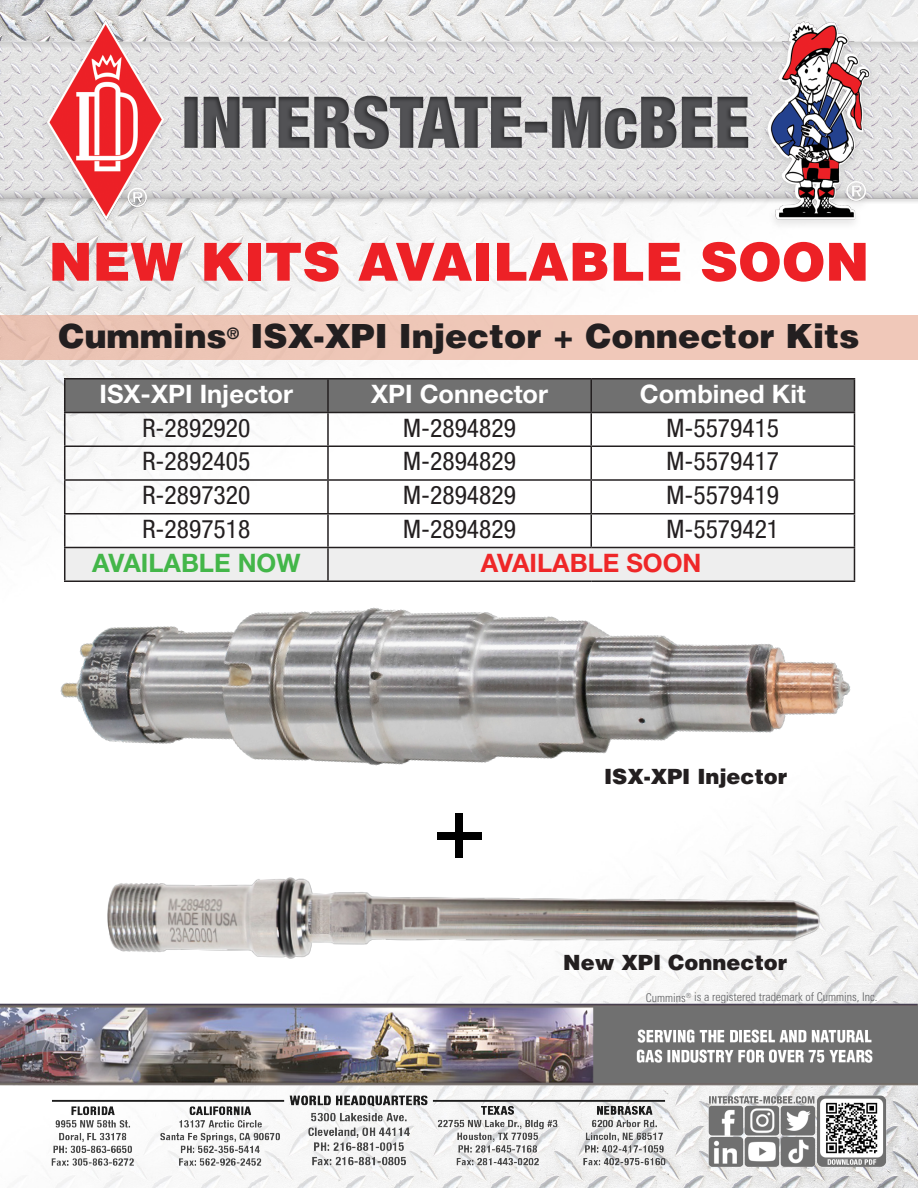
<style>
.page{position:relative;width:918px;height:1188px;background:#fff}
.page>*{position:absolute;margin:0;border:0;box-sizing:border-box;transform-origin:0 0}
.t1{font:900 52.5px "Helvetica LT Std";color:#ed2126}
.t2{font:900 33.3px "Helvetica LT Std";color:#231f20}
.t3{font:condensed 25.5px "Helvetica Neue LT Std";color:#231f20}
.t4{font:700 25.5px "Helvetica Neue LT Std";color:#fff}
.t5{font:700 25.5px "Helvetica Neue LT Std";color:#ee2728}
.t6{font:700 25.5px "Helvetica Neue LT Std";color:#43b649}
.t7{font:900 21px "Helvetica LT Std";color:#231f20}
.t8{font:300 condensed 12px "Univers LT Std";color:#5f6062}
</style>
<div class="page">
<img style="left:0;top:251px;width:856px;height:288px">
<img style="left:52px;top:446px;width:804px;height:136px">
<img style="left:55px;top:607px;width:863px;height:581px">
<div style="left:0;top:315px;width:918px;height:45px;background:#efc7b8"></div>
<div style="left:65px;top:380px;width:789px;height:32px;background:#707070"></div>
<div style="left:65px;top:548px;width:789px;height:32px;background:#eee"></div>
<hr style="left:64px;top:412px;width:264px;height:1px;background:#231f20">
<hr style="left:328px;top:412px;width:263px;height:1px;background:#231f20">
<hr style="left:591px;top:412px;width:264px;height:1px;background:#231f20">
<hr style="left:64px;top:446px;width:264px;height:1px;background:#231f20">
<hr style="left:328px;top:446px;width:263px;height:1px;background:#231f20">
<hr style="left:591px;top:446px;width:264px;height:1px;background:#231f20">
<hr style="left:64px;top:479px;width:264px;height:2px;background:#231f20">
<hr style="left:328px;top:479px;width:263px;height:2px;background:#231f20">
<hr style="left:591px;top:479px;width:264px;height:2px;background:#231f20">
<hr style="left:64px;top:378px;width:264px;height:2px;background:#231f20">
<hr style="left:64px;top:380px;width:1px;height:32px;background:#231f20">
<hr style="left:328px;top:378px;width:263px;height:2px;background:#231f20">
<hr style="left:327px;top:380px;width:2px;height:32px;background:#231f20">
<hr style="left:591px;top:378px;width:264px;height:2px;background:#231f20">
<hr style="left:590px;top:380px;width:2px;height:32px;background:#231f20">
<hr style="left:854px;top:380px;width:1px;height:32px;background:#231f20">
<hr style="left:64px;top:413px;width:1px;height:33px;background:#231f20">
<hr style="left:327px;top:413px;width:2px;height:33px;background:#231f20">
<hr style="left:590px;top:413px;width:2px;height:33px;background:#231f20">
<hr style="left:854px;top:413px;width:1px;height:33px;background:#231f20">
<hr style="left:64px;top:447px;width:1px;height:32px;background:#231f20">
<hr style="left:327px;top:447px;width:2px;height:32px;background:#231f20">
<hr style="left:590px;top:447px;width:2px;height:32px;background:#231f20">
<hr style="left:854px;top:447px;width:1px;height:32px;background:#231f20">
<hr style="left:64px;top:481px;width:1px;height:32px;background:#231f20">
<hr style="left:327px;top:481px;width:2px;height:32px;background:#231f20">
<hr style="left:590px;top:481px;width:2px;height:32px;background:#231f20">
<hr style="left:854px;top:481px;width:1px;height:32px;background:#231f20">
<hr style="left:64px;top:513px;width:264px;height:1px;background:#231f20">
<hr style="left:64px;top:514px;width:1px;height:33px;background:#231f20">
<hr style="left:328px;top:513px;width:263px;height:1px;background:#231f20">
<hr style="left:327px;top:514px;width:2px;height:33px;background:#231f20">
<hr style="left:591px;top:513px;width:264px;height:1px;background:#231f20">
<hr style="left:590px;top:514px;width:2px;height:33px;background:#231f20">
<hr style="left:854px;top:514px;width:1px;height:33px;background:#231f20">
<hr style="left:64px;top:547px;width:264px;height:1px;background:#231f20">
<hr style="left:64px;top:548px;width:1px;height:32px;background:#231f20">
<hr style="left:328px;top:547px;width:263px;height:1px;background:#231f20">
<hr style="left:327px;top:548px;width:2px;height:32px;background:#231f20">
<hr style="left:591px;top:547px;width:264px;height:1px;background:#231f20">
<hr style="left:854px;top:548px;width:1px;height:32px;background:#231f20">
<hr style="left:64px;top:580px;width:264px;height:2px;background:#231f20">
<hr style="left:328px;top:580px;width:263px;height:2px;background:#231f20">
<hr style="left:591px;top:580px;width:264px;height:2px;background:#231f20">
<div style="left:455px;top:814px;width:8px;height:44px;background:#000"></div>
<div style="left:437px;top:832px;width:44px;height:8px;background:#000"></div>
<img style="left:0;top:0;width:918px;height:251px">
<img style="left:0;top:1003px;width:918px;height:176px">
<img style="left:825px;top:1102px;width:53px;height:52px">
<h1 class="t1" style="left:49px;top:228px;width:822px">NEW KITS AVAILABLE SOON</h1>
<h2 class="t2" style="left:58px;top:315px;width:803px">Cummins<sup>®</sup> ISX-XPI Injector + Connector Kits</h2>
<p class="t4" style="left:100px;top:378px;width:195px">ISX-XPI Injector</p>
<p class="t4" style="left:371px;top:378px;width:179px">XPI Connector</p>
<p class="t4" style="left:640px;top:378px;width:168px">Combined Kit</p>
<p class="t3" style="left:142px;top:413px;width:109px">R-2892920</p>
<p class="t3" style="left:403px;top:413px;width:114px">M-2894829</p>
<p class="t3" style="left:667px;top:413px;width:114px">M-5579415</p>
<p class="t3" style="left:142px;top:447px;width:109px">R-2892405</p>
<p class="t3" style="left:403px;top:447px;width:114px">M-2894829</p>
<p class="t3" style="left:667px;top:447px;width:114px">M-5579417</p>
<p class="t3" style="left:142px;top:480px;width:109px">R-2897320</p>
<p class="t3" style="left:403px;top:480px;width:114px">M-2894829</p>
<p class="t3" style="left:667px;top:480px;width:114px">M-5579419</p>
<p class="t3" style="left:142px;top:514px;width:109px">R-2897518</p>
<p class="t3" style="left:403px;top:514px;width:114px">M-2894829</p>
<p class="t3" style="left:667px;top:514px;width:114px">M-5579421</p>
<p class="t6" style="left:92px;top:547px;width:210px">AVAILABLE NOW</p>
<p class="t5" style="left:481px;top:547px;width:222px">AVAILABLE SOON</p>
<p class="t7" style="left:604px;top:763px;width:185px">ISX-XPI Injector</p>
<p class="t7" style="left:563px;top:949px;width:226px">New XPI Connector</p>
<p class="t8" style="left:646px;top:989px;width:233px">Cummins<sup>®</sup> is a registered trademark of Cummins, Inc.</p>
</div>
